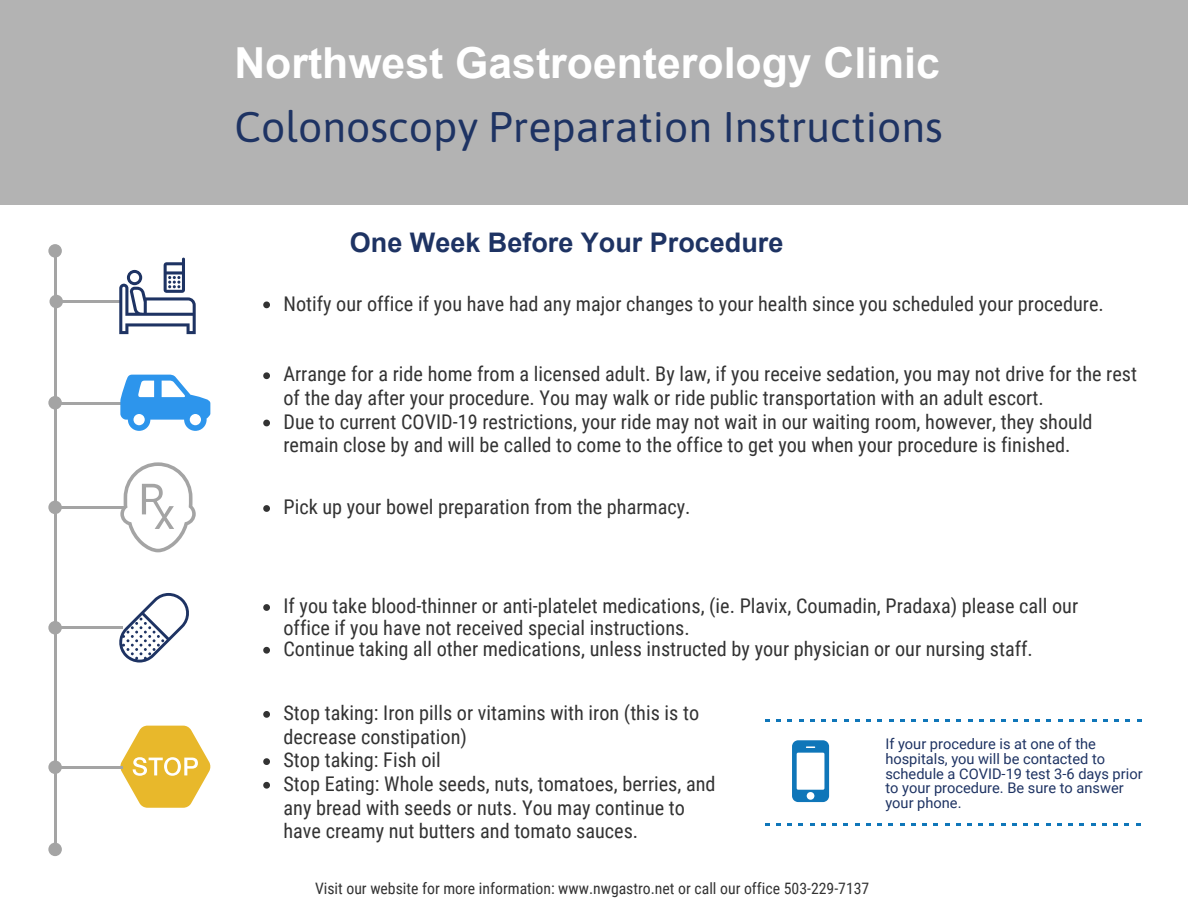
<style>
.page{position:relative;width:1188px;height:918px;background:#fff}
.page>*{position:absolute;margin:0;border:0;box-sizing:border-box;transform-origin:0 0}
.t1{font:42.75px "Asap";color:#1e3363}
.t2{font:700 42.75px "Arial";color:#fff}
.t3{font:700 27px "Arial";color:#1e3363}
.t4{font:20.25px/23.7px "Roboto Condensed";color:#333}
.t5{font:15.75px "Roboto Condensed";color:#333}
.t6{font:14.7px/14.7px "Roboto";color:#1e3363}
</style>
<div class="page">
<div style="left:0;top:0;width:1188px;height:205px;background:#b3b3b3"></div>
<hr style="left:62px;top:506px;width:64px;height:2px;background:#a4a4a4">
<hr style="left:62px;top:403px;width:64px;height:2px;background:#a4a4a4">
<hr style="left:56px;top:300px;width:64px;height:3px;background:#a4a4a4">
<hr style="left:54px;top:254px;width:2px;height:595px;background:#a4a4a4">
<div style="left:50px;top:295px;width:13px;height:13px;background:#a4a4a4;border-radius:50%"></div>
<div style="left:48px;top:244px;width:14px;height:14px;background:#a4a4a4;border-radius:50%"></div>
<div style="left:48px;top:396px;width:14px;height:13px;background:#a4a4a4;border-radius:50%"></div>
<div style="left:48px;top:501px;width:14px;height:13px;background:#a4a4a4;border-radius:50%"></div>
<div style="left:48px;top:843px;width:14px;height:13px;background:#a4a4a4;border-radius:50%"></div>
<svg style="left:120px;top:375px;width:90px;height:56px"></svg>
<svg style="left:119px;top:258px;width:77px;height:76px"></svg>
<svg style="left:120px;top:462px;width:76px;height:90px"></svg>
<svg style="left:119px;top:593px;width:70px;height:70px"></svg>
<svg style="left:120px;top:726px;width:90px;height:82px"></svg>
<svg style="left:263px;top:302px;width:7px;height:6px"></svg>
<svg style="left:263px;top:372px;width:7px;height:7px"></svg>
<svg style="left:263px;top:420px;width:7px;height:6px"></svg>
<svg style="left:263px;top:505px;width:7px;height:7px"></svg>
<svg style="left:263px;top:604px;width:7px;height:7px"></svg>
<svg style="left:263px;top:647px;width:7px;height:7px"></svg>
<svg style="left:263px;top:711px;width:7px;height:7px"></svg>
<svg style="left:263px;top:758px;width:7px;height:7px"></svg>
<svg style="left:263px;top:782px;width:7px;height:7px"></svg>
<hr style="left:59px;top:627px;width:64px;height:2px;background:#a4a4a4">
<hr style="left:59px;top:766px;width:64px;height:2px;background:#a4a4a4">
<div style="left:48px;top:760px;width:14px;height:14px;background:#a4a4a4;border-radius:50%"></div>
<div style="left:48px;top:621px;width:14px;height:13px;background:#a4a4a4;border-radius:50%"></div>
<svg style="left:792px;top:740px;width:37px;height:62px"></svg>
<h1 class="t2" style="left:234px;top:34px;width:707px">Northwest Gastroenterology Clinic</h1>
<h1 class="t1" style="left:235px;top:97px;width:710px">Colonoscopy Preparation Instructions</h1>
<h2 class="t3" style="left:350px;top:225px;width:435px">One Week Before Your Procedure</h2>
<p class="t4" style="left:284px;top:291px;width:822px">Notify our office if you have had any major changes to your health since you scheduled your procedure.</p>
<p class="t4" style="left:284px;top:362px;width:855px">Arrange for a ride home from a licensed adult. By law, if you receive sedation, you may not drive for the rest of the day after your procedure. You may walk or ride public transportation with an adult escort.<br>Due to current COVID-19 restrictions, your ride may not wait in our waiting room, however, they should remain close by and will be called to come to the office to get you when your procedure is finished.</p>
<p class="t4" style="left:284px;top:494px;width:409px">Pick up your bowel preparation from the pharmacy.</p>
<p class="t4" style="left:284px;top:595px;width:796px;line-height:21.3px">If you take blood-thinner or anti-platelet medications, (ie. Plavix, Coumadin, Pradaxa) please call our office if you have not received special instructions.<br>Continue taking all other medications, unless instructed by your physician or our nursing staff.</p>
<p class="t4" style="left:284px;top:700px;width:434px">Stop taking: Iron pills or vitamins with iron (this is to decrease constipation)<br>Stop taking: Fish oil<br>Stop Eating: Whole seeds, nuts, tomatoes, berries, and any bread with seeds or nuts. You may continue to have creamy nut butters and tomato sauces.</p>
<p class="t5" style="left:315px;top:878px;width:556px">Visit our website for more information: www.nwgastro.net or call our office 503-229-7137</p>
<p class="t6" style="left:885px;top:736px;width:259px">If your procedure is at one of the hospitals, you will be contacted to schedule a COVID-19 test 3-6 days prior to your procedure. Be sure to answer your phone.</p>
</div>
